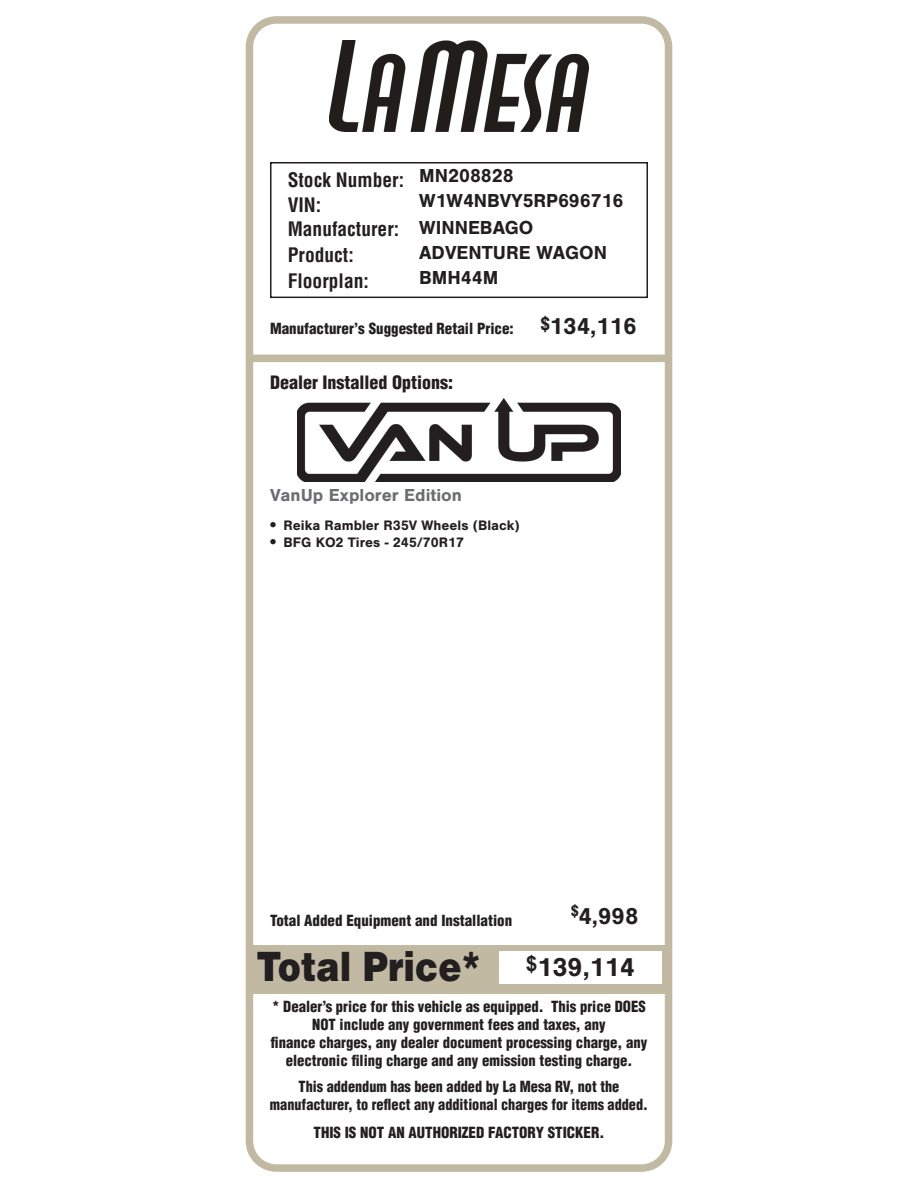
<style>
.page{position:relative;width:918px;height:1188px;background:#fff}
.page>*{position:absolute;margin:0;border:0;box-sizing:border-box;transform-origin:0 0}
.t1{font:900 40.5px "Helvetica LT Std";color:#231f20;scale:.86 1}
.t2{font:700 24px "Nimbus San";color:#231f20}
.t3{font:700 19.5px/25.5px "Nimbus San";color:#231f20}
.t4{font:700 condensed 19.5px/24.5px "Helvetica LT Std";color:#231f20}
.t5{font:900 condensed 18px "Helvetica LT Std";color:#231f20}
.t6{font:700 18px "Nimbus San";color:#6c6d70}
.t7{font:900 condensed 15px/18px "Helvetica LT Std";color:#231f20;text-align:center}
.t8{font:900 condensed 15px/18px "Helvetica LT Std";color:#231f20;text-align:center;scale:.95 1}
.t9{font:700 14.25px "Nimbus San";color:#231f20}
.s1{font-family:"Helvetica LT Std";font-weight:900;font-stretch:condensed}
.s2{font-family:"Nimbus San";font-weight:700;font-size:27px}
</style>
<div class="page">
<div style="left:246px;top:16px;width:426px;height:1156px;border:8px solid #c1b9a2;border-radius:27px"></div>
<img style="left:330px;top:40px;width:258px;height:91px">
<div style="left:270px;top:162px;width:378px;height:136px;border:2px solid #231f20"></div>
<div style="left:247px;top:945px;width:424px;height:48px;background:#c1b9a2"></div>
<div style="left:500px;top:951px;width:162px;height:33px;background:#fff"></div>
<div style="left:249px;top:355px;width:420px;height:7px;background:#c1b9a2"></div>
<img style="left:297px;top:398px;width:324px;height:84px">
<h3 class="t3" style="left:419px;top:163px;width:206px">MN208828<br>W1W4NBVY5RP696716<br>WINNEBAGO<br>ADVENTURE WAGON<br>BMH44M</h3>
<p class="t7" style="left:270px;top:321px;width:245px">Manufacturer’s Suggested Retail Price:</p>
<h2 class="t2" style="left:541px;top:313px;width:97px"><sup>$</sup>134,116</h2>
<h3 class="t4" style="left:288px;top:168px;width:118px">Stock Number:<br>VIN:<br>Manufacturer:</h3>
<h3 class="t4" style="left:288px;top:243px;width:83px;line-height:25.2px">Product:<br>Floorplan:</h3>
<p class="t5" style="left:270px;top:376px;width:185px">Dealer Installed Options:</p>
<p class="t6" style="left:270px;top:484px;width:193px">VanUp Explorer Edition</p>
<p class="t9" style="left:270px;top:517px;width:251px"><span class="s1">•</span> Reika Rambler R35V Wheels (Black)</p>
<p class="t9" style="left:270px;top:534px;width:196px"><span class="s1">•</span> BFG KO2 Tires - 245/70R17</p>
<p class="t7" style="left:270px;top:913px;width:244px">Total Added Equipment and Installation</p>
<h2 class="t2" style="left:571px;top:902px;width:69px"><sup>$</sup>4,998</h2>
<h1 class="t1" style="left:256px;top:943px;width:442px">Total Price* <sup>$</sup><span class="s2">139,114</span></h1>
<p class="t7" style="left:271px;top:999px;width:378px">* Dealer’s price for this vehicle as equipped. This price DOES NOT include any government fees and taxes, any<br>finance charges, any dealer document processing charge, any electronic filing charge and any emission testing charge.</p>
<p class="t8" style="left:270px;top:1079px;width:399px">This addendum has been added by La Mesa RV, not the manufacturer, to reflect any additional charges for items added.</p>
<p class="t7" style="left:314px;top:1125px;width:292px">THIS IS NOT AN AUTHORIZED FACTORY STICKER.</p>
</div>
